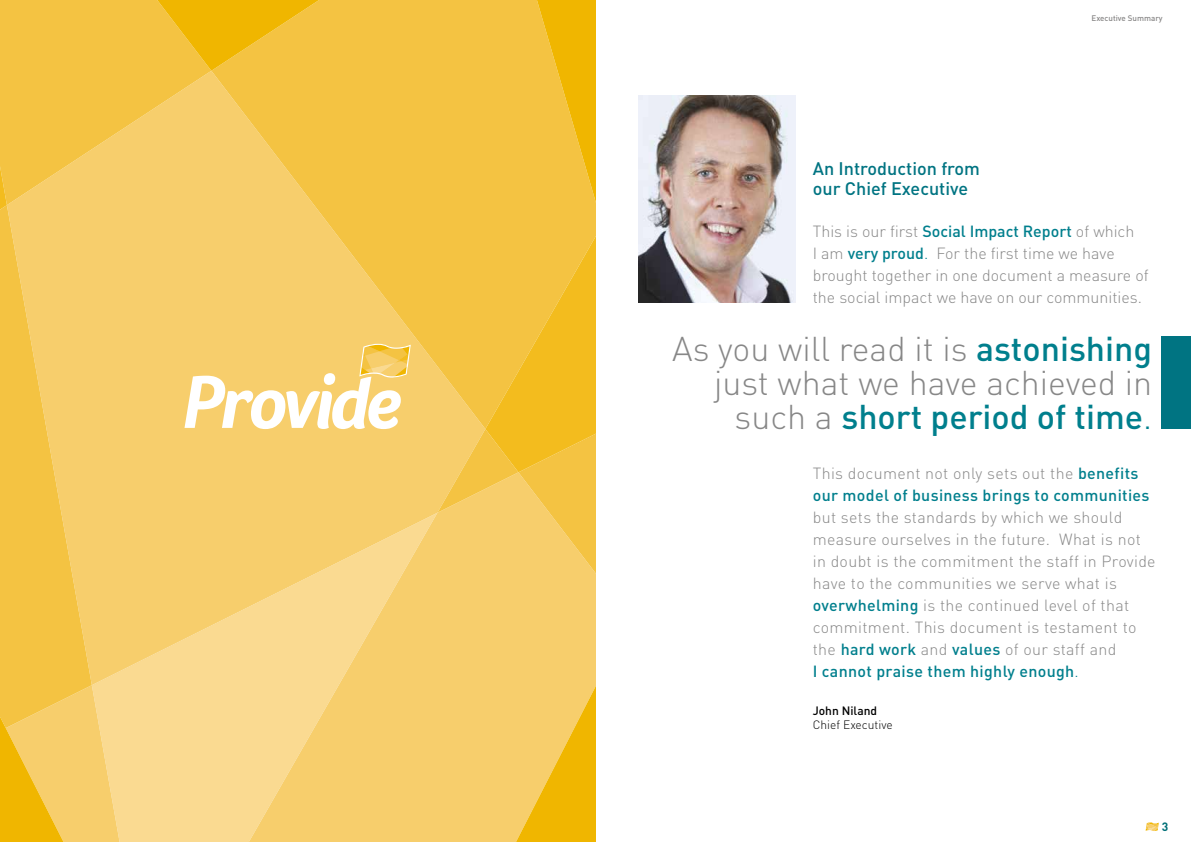
<style>
.page{position:relative;width:1191px;height:842px;background:#fff}
.page>*{position:absolute;margin:0;border:0;box-sizing:border-box;transform-origin:0 0}
.t1{font:300 34px/34px "DIN";color:#878787;text-align:right}
.t2{font:500 18px/20px "DIN";color:#007482}
.t3{font:300 16px/22px "DIN";letter-spacing:.02em;color:#878787}
.t4{font:300 16px/22px "DIN";color:#878787}
.t5{font:500 16px/22px "DIN";letter-spacing:.02em;color:#007f8d}
.t6{font:300 12px "DIN";color:#000}
.t7{font:500 12px "DIN";color:#000}
.t8{font:700 12px "DIN";color:#007078}
.t9{font:500 8px "DIN";color:#878686}
.s1{font-weight:500;color:#007f8d}
.s2{color:#007f8d}
.s3{font-weight:300;color:#878787}
</style>
<div class="page">
<svg style="left:1145px;top:822px;width:13px;height:9px"></svg>
<div style="left:127px;top:685px;width:80px;height:157px;background:#fada91"></div>
<div style="left:92px;top:205px;width:345px;height:480px;background:#f7ce6c"></div>
<svg style="left:207px;top:472px;width:388px;height:370px;background:#f8d279"></svg>
<svg style="left:0;top:205px;width:92px;height:402px;background:#f5c959"></svg>
<svg style="left:211px;top:0;width:226px;height:429px;background:#f5c855"></svg>
<svg style="left:0;top:0;width:211px;height:205px;background:#f5c855"></svg>
<svg style="left:0;top:24px;width:7px;height:209px"></svg>
<svg style="left:405px;top:650px;width:190px;height:192px;background:#f5ca5a"></svg>
<svg style="left:437px;top:0;width:158px;height:600px;background:#f4c341"></svg>
<svg style="left:32px;top:0;width:369px;height:71px;background:#f3c033"></svg>
<svg style="left:0;top:607px;width:127px;height:235px;background:#f5c956"></svg>
<img style="left:639px;top:95px;width:157px;height:207px">
<div style="left:1161px;top:337px;width:30px;height:92px;background:#007482"></div>
<svg style="left:184px;top:344px;width:227px;height:85px"></svg>
<p class="t9" style="left:1091px;top:13px;width:72px">Executive Summary</p>
<p class="t2" style="left:812px;top:157px;width:169px">An Introduction from our Chief Executive</p>
<p class="t4" style="left:812px;top:220px;width:337px">This is our first <span class="s1">Social Impact Report</span> of which<br>I am <span class="s1">very proud</span><span class="s2">.</span> For the first time we have brought together in one document a measure of the social impact we have on our communities.</p>
<h1 class="t1" style="left:672px;top:332px;width:481px">As you will read it is <span class="s1">astonishing </span>just what we have achieved in such a <span class="s1">short period of time</span><span class="s2">.</span></h1>
<p class="t5" style="left:812px;top:461px;width:338px"><span class="s3">This document not only sets out the</span> benefits our model of business brings to communities</p>
<p class="t3" style="left:812px;top:506px;width:344px">but sets the standards by which we should measure ourselves in the future. What is not in doubt is the commitment the staff in Provide have to the communities we serve what is <span class="s1">overwhelming</span> is the continued level of that commitment. This document is testament to the <span class="s1">hard work</span> and <span class="s1">values</span> of our staff and<br><span class="s1">I cannot praise them highly enough</span><span class="s2">.</span></p>
<p class="t7" style="left:812px;top:703px;width:66px">John Niland</p>
<p class="t6" style="left:812px;top:717px;width:81px">Chief Executive</p>
<p class="t8" style="left:1161px;top:819px;width:8px">3</p>
</div>
